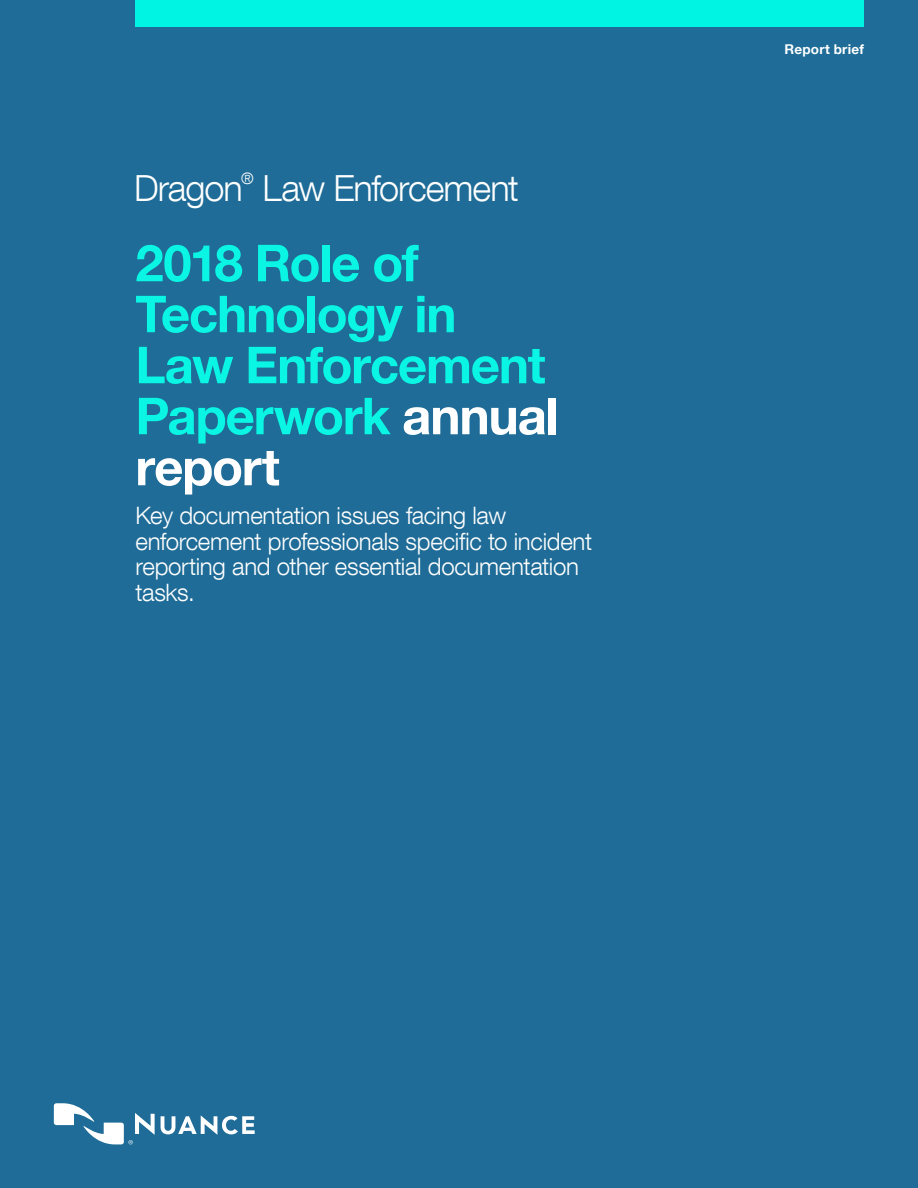
<style>
.page{position:relative;width:918px;height:1188px;background:#1e6c97}
.page>*{position:absolute;margin:0;border:0;box-sizing:border-box;transform-origin:0 0}
.t1{font:700 51px/51px "Helvetica Neue LT Com";letter-spacing:-.025em;color:#0af5e3}
.t2{font:300 36px "Helvetica Neue LT Com";letter-spacing:-.03em;color:#fff}
.t3{font:300 24px/25.5px "Helvetica Neue LT Com";letter-spacing:-.01em;color:#fff}
.t4{font:300 15.75px "Helvetica Neue LT Com";color:#fff}
.t5{font:700 13.5px "Helvetica Neue LT Com";letter-spacing:.02em;color:#fff}
.s1{color:#fff}
</style>
<div class="page">
<div style="left:135px;top:0;width:729px;height:27px;background:#00f4e4"></div>
<svg style="left:161px;top:1115px;width:94px;height:20px"></svg>
<svg style="left:54px;top:1103px;width:101px;height:41px"></svg>
<h2 class="t2" style="left:134px;top:166px;width:110px">Dragon</h2>
<p class="t4" style="left:241px;top:169px;width:14px">®</p>
<h2 class="t2" style="left:263px;top:166px;width:258px">Law Enforcement</h2>
<h1 class="t1" style="left:135px;top:236px;width:425px">2018 Role of<br>Technology in<br>Law Enforcement<br>Paperwork <span class="s1">annual report</span></h1>
<p class="t3" style="left:135px;top:502px;width:458px">Key documentation issues facing law enforcement professionals specific to incident reporting and other essential documentation tasks.</p>
<p class="t5" style="left:784px;top:41px;width:81px">Report brief</p>
</div>
